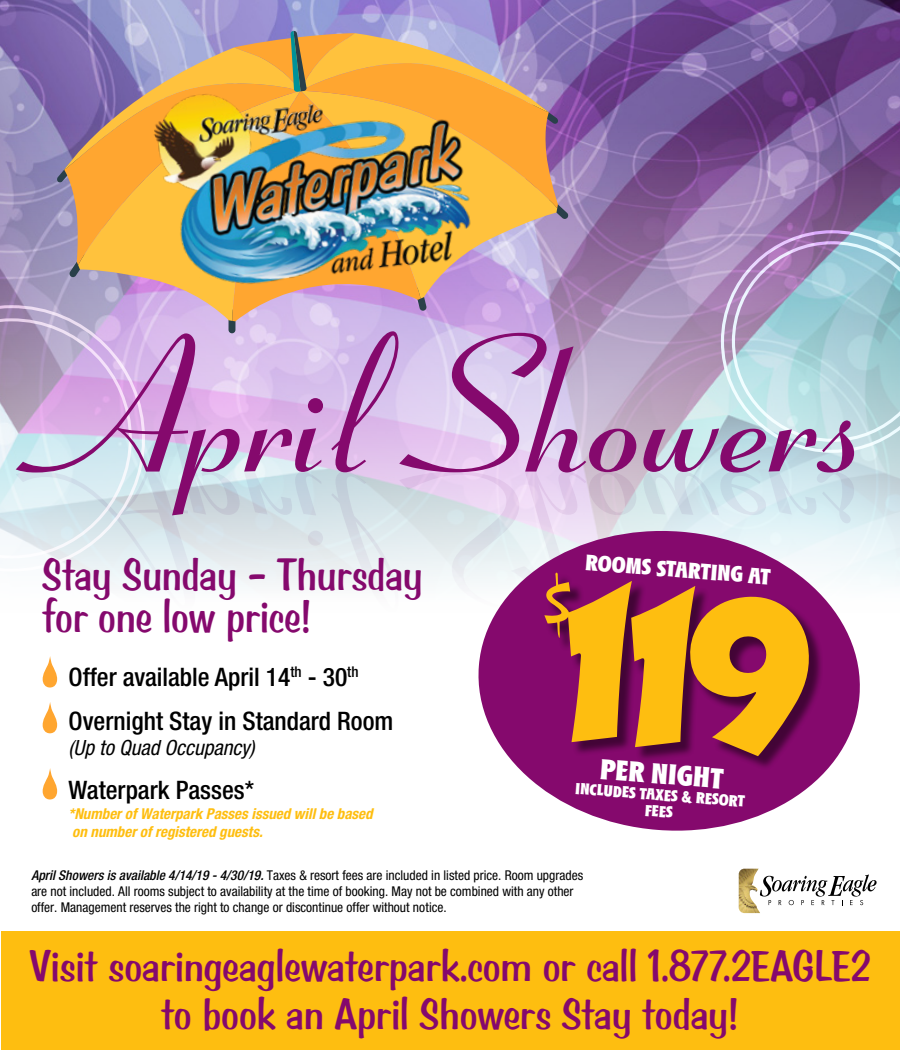
<style>
.page{position:relative;width:900px;height:1050px;background:#fff}
.page>*{position:absolute;margin:0;border:0;box-sizing:border-box;transform-origin:0 0}
.t1{font:700 191.4px "Coronet LT Std";color:#85096d}
.t2{font:45px/42px "Cedar Key";letter-spacing:-.005em;color:#85096d;scale:.96 1}
.t3{font:43.5px/48px "Cedar Key";letter-spacing:-.005em;color:#85096d;text-align:center}
.t4{font:28.05px "A&S Marquee";color:#fff}
.t5{font:500 condensed 25.5px/44.1px "Helvetica Neue LT Std";color:#000}
.t6{font:21.9px "A&S Marquee";color:#fff}
.t7{font:italic condensed 21px "Helvetica Neue LT Std";color:#000}
.t8{font:15.6px/16.5px "A&S Marquee";color:#fff;text-align:center}
.t9{font:italic 700 condensed 15px/18px "Helvetica Neue LT Std";color:#febe10}
.t10{font:condensed 13.5px/16.2px "Helvetica Neue LT Std";color:#000}
.s1{font-weight:500;font-style:italic}
</style>
<div class="page">
<img style="left:0;top:0;width:900px;height:593px">
<svg style="left:0;top:305px;width:145px;height:267px"></svg>
<svg style="left:0;top:318px;width:132px;height:241px;background:#cfcae2"></svg>
<svg style="left:721px;top:230px;width:179px;height:223px;background:#b6b9d2"></svg>
<svg style="left:732px;top:241px;width:168px;height:201px;background:#adc6d5"></svg>
<svg style="left:229px;top:321px;width:7px;height:12px"></svg>
<svg style="left:421px;top:300px;width:6px;height:11px"></svg>
<svg style="left:69px;top:265px;width:9px;height:12px"></svg>
<svg style="left:78px;top:265px;width:154px;height:56px;background:#c6abc1"></svg>
<svg style="left:64px;top:219px;width:77px;height:46px;background:#edb451"></svg>
<svg style="left:232px;top:300px;width:189px;height:21px;background:#d3b4d5"></svg>
<svg style="left:482px;top:219px;width:75px;height:80px;background:#c8b1ce"></svg>
<svg style="left:57px;top:31px;width:512px;height:188px;background:#c3987e"></svg>
<div style="left:1px;top:932px;width:899px;height:118px;background:#febe10"></div>
<svg style="left:472px;top:523px;width:394px;height:308px;fill:#85096d"></svg>
<div style="left:545px;top:573px;width:278px;height:198px;background:#85096d"></div>
<svg style="left:42px;top:702px;width:15px;height:31px"></svg>
<svg style="left:42px;top:656px;width:15px;height:32px"></svg>
<svg style="left:42px;top:768px;width:15px;height:32px"></svg>
<img style="left:739px;top:869px;width:21px;height:44px">
<svg style="left:760px;top:874px;width:117px;height:31px"></svg>
<img style="left:141px;top:62px;width:341px;height:238px">
<svg style="left:542px;top:572px;width:31px;height:69px"></svg>
<svg style="left:558px;top:576px;width:261px;height:184px"></svg>
<h1 class="t1" style="left:41px;top:294px;width:820px">April Showers</h1>
<h2 class="t2" style="left:43px;top:554px;width:398px">Stay Sunday – Thursday for one low price!</h2>
<h3 class="t5" style="left:69px;top:654px;width:326px">Offer available April 14<sup>th</sup> - 30<sup>th<br></sup>Overnight Stay in Standard Room</h3>
<h3 class="t7" style="left:69px;top:735px;width:188px">(Up to Quad Occupancy)</h3>
<h3 class="t5" style="left:69px;top:767px;width:187px">Waterpark Passes*</h3>
<p class="t9" style="left:69px;top:805px;width:306px">*Number of Waterpark Passes issued will be based on number of registered guests.</p>
<h3 class="t6" style="left:586px;top:553px;width:187px;rotate:4deg">ROOMS STARTING AT</h3>
<h3 class="t4" style="left:602px;top:756px;width:125px;rotate:5deg">PER NIGHT</h3>
<p class="t8" style="left:576px;top:782px;width:171px;rotate:4deg">INCLUDES TAXES &amp; RESORT<br>FEES</p>
<p class="t10" style="left:31px;top:867px;width:553px"><span class="s1">April Showers is available 4/14/19 - 4/30/19.</span> Taxes &amp; resort fees are included in listed price. Room upgrades are not included. All rooms subject to availability at the time of booking. May not be combined with any other offer. Management reserves the right to change or discontinue offer without notice.</p>
<h3 class="t3" style="left:30px;top:943px;width:843px">Visit soaringeaglewaterpark.com or call 1.877.2EAGLE2 to book an April Showers Stay today!</h3>
</div>
